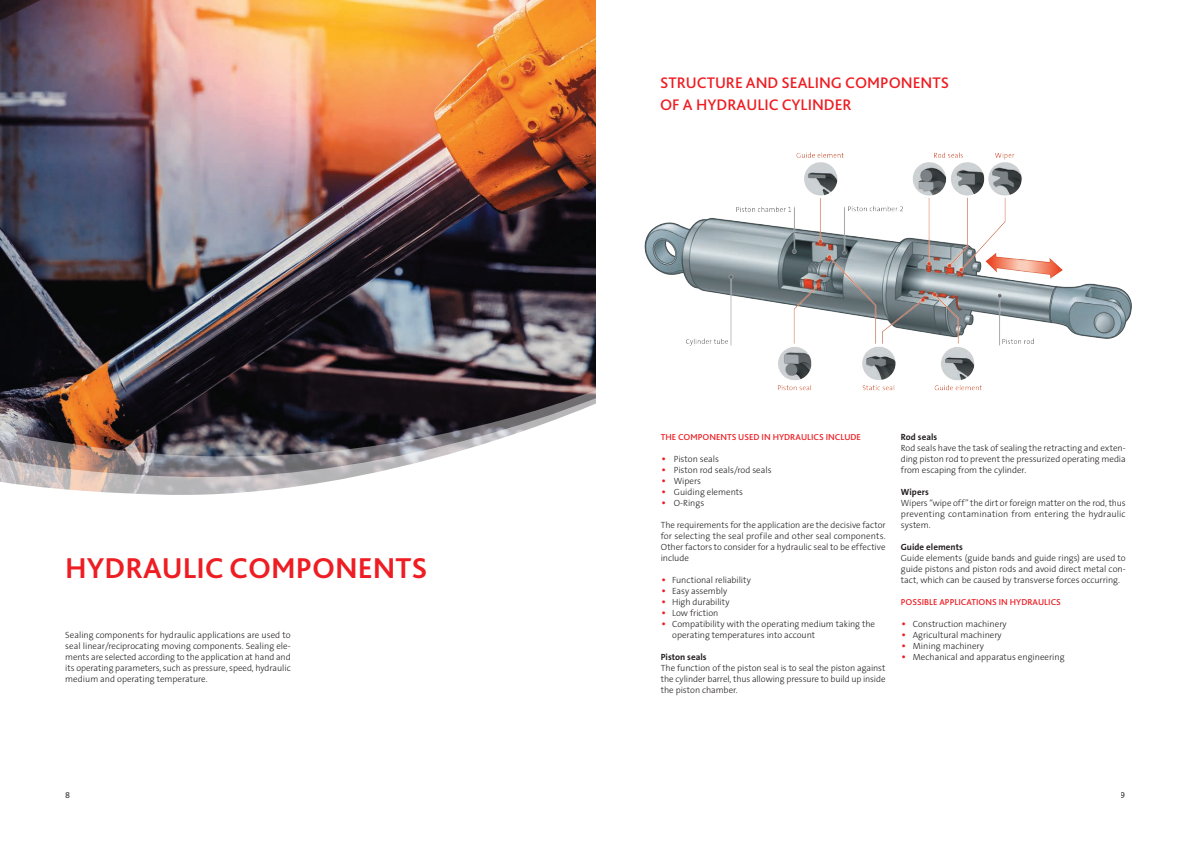
<style>
.page{position:relative;width:1191px;height:842px;background:#fff}
.page>*{position:absolute;margin:0;border:0;box-sizing:border-box;transform-origin:0 0}
.t1{font:700 30px "Bliss 2";color:#ee1d23}
.t2{font:500 16px/22px "Bliss 2";color:#ee1d23}
.t3{font:300 9px/11px "The Sans B3";color:#231f20;text-align:justify}
.t4{font:500 9px "Bliss 2";color:#ee1d23}
.t5{font:700 9px "The Sans B7";letter-spacing:.005em;color:#231f20}
.t6{font:600 9px "The Sans B6";color:#231f20}
.s1{font-size:14px;color:#ee1d23}
</style>
<div class="page">
<img style="left:0;top:0;width:595px;height:387px">
<svg style="left:0;top:387px;width:596px;height:8px;background:#3b2b29"></svg>
<svg style="left:0;top:395px;width:596px;height:5px;background:#2c1e1c"></svg>
<svg style="left:0;top:400px;width:596px;height:95px"></svg>
<img style="left:644px;top:152px;width:488px;height:239px">
<h1 class="t1" style="left:65px;top:549px;width:364px">HYDRAULIC COMPONENTS</h1>
<p class="t3" style="left:65px;top:630px;width:227px">Sealing components for hydraulic applications are used to seal linear/reciprocating moving components. Sealing ele&shy;ments are selected according to the application at hand and its operating parameters, such as pressure, speed, hydraulic medium and operating temperature.</p>
<h2 class="t2" style="left:660px;top:72px;width:290px">STRUCTURE AND SEALING COMPONENTS<br>OF A HYDRAULIC CYLINDER</h2>
<p class="t4" style="left:661px;top:431px;width:202px">THE COMPONENTS USED IN HYDRAULICS INCLUDE</p>
<p class="t3" style="left:661px;top:454px;width:60px"><span class="s1">•</span> Piston seals</p>
<p class="t3" style="left:661px;top:465px;width:112px"><span class="s1">•</span> Piston rod seals/rod seals</p>
<p class="t3" style="left:661px;top:476px;width:42px"><span class="s1">•</span> Wipers</p>
<p class="t3" style="left:661px;top:487px;width:84px"><span class="s1">•</span> Guiding elements</p>
<p class="t3" style="left:661px;top:498px;width:45px"><span class="s1">•</span> O-Rings</p>
<p class="t3" style="left:661px;top:520px;width:226px">The requirements for the application are the decisive factor for selecting the seal profile and other seal components.<br>Other factors to consider for a hydraulic seal to be effective include</p>
<p class="t3" style="left:661px;top:575px;width:92px"><span class="s1">•</span> Functional reliability</p>
<p class="t3" style="left:661px;top:586px;width:68px"><span class="s1">•</span> Easy assembly</p>
<p class="t3" style="left:661px;top:597px;width:70px"><span class="s1">•</span> High durability</p>
<p class="t3" style="left:661px;top:608px;width:59px"><span class="s1">•</span> Low friction</p>
<p class="t3" style="left:672px;top:619px;width:204px;text-indent:-11px"><span class="s1">•</span> Compatibility with the operating medium taking the operating temperatures into account</p>
<p class="t5" style="left:661px;top:652px;width:47px">Piston seals</p>
<p class="t3" style="left:661px;top:663px;width:226px">The function of the piston seal is to seal the piston against the cylinder barrel, thus allowing pressure to build up inside the piston chamber.</p>
<p class="t5" style="left:901px;top:432px;width:38px">Rod seals</p>
<p class="t3" style="left:901px;top:443px;width:226px">Rod seals have the task of sealing the retracting and exten&shy;ding piston rod to prevent the pressurized operating media from escaping from the cylinder.</p>
<p class="t5" style="left:901px;top:487px;width:29px">Wipers</p>
<p class="t3" style="left:901px;top:498px;width:226px">Wipers “wipe off” the dirt or foreign matter on the rod, thus preventing contamination from entering the hydraulic system.</p>
<p class="t5" style="left:901px;top:542px;width:64px">Guide elements</p>
<p class="t3" style="left:901px;top:553px;width:226px">Guide elements (guide bands and guide rings) are used to guide pistons and piston rods and avoid direct metal con&shy;tact, which can be caused by transverse forces occurring.</p>
<p class="t4" style="left:901px;top:596px;width:161px">POSSIBLE APPLICATIONS IN HYDRAULICS</p>
<p class="t3" style="left:901px;top:619px;width:107px"><span class="s1">•</span> Construction machinery</p>
<p class="t3" style="left:901px;top:630px;width:102px"><span class="s1">•</span> Agricultural machinery</p>
<p class="t3" style="left:901px;top:641px;width:85px"><span class="s1">•</span> Mining machinery</p>
<p class="t3" style="left:901px;top:652px;width:165px"><span class="s1">•</span> Mechanical and apparatus engineering</p>
<p class="t6" style="left:65px;top:790px;width:6px">8</p>
<p class="t6" style="left:1120px;top:790px;width:6px">9</p>
</div>
